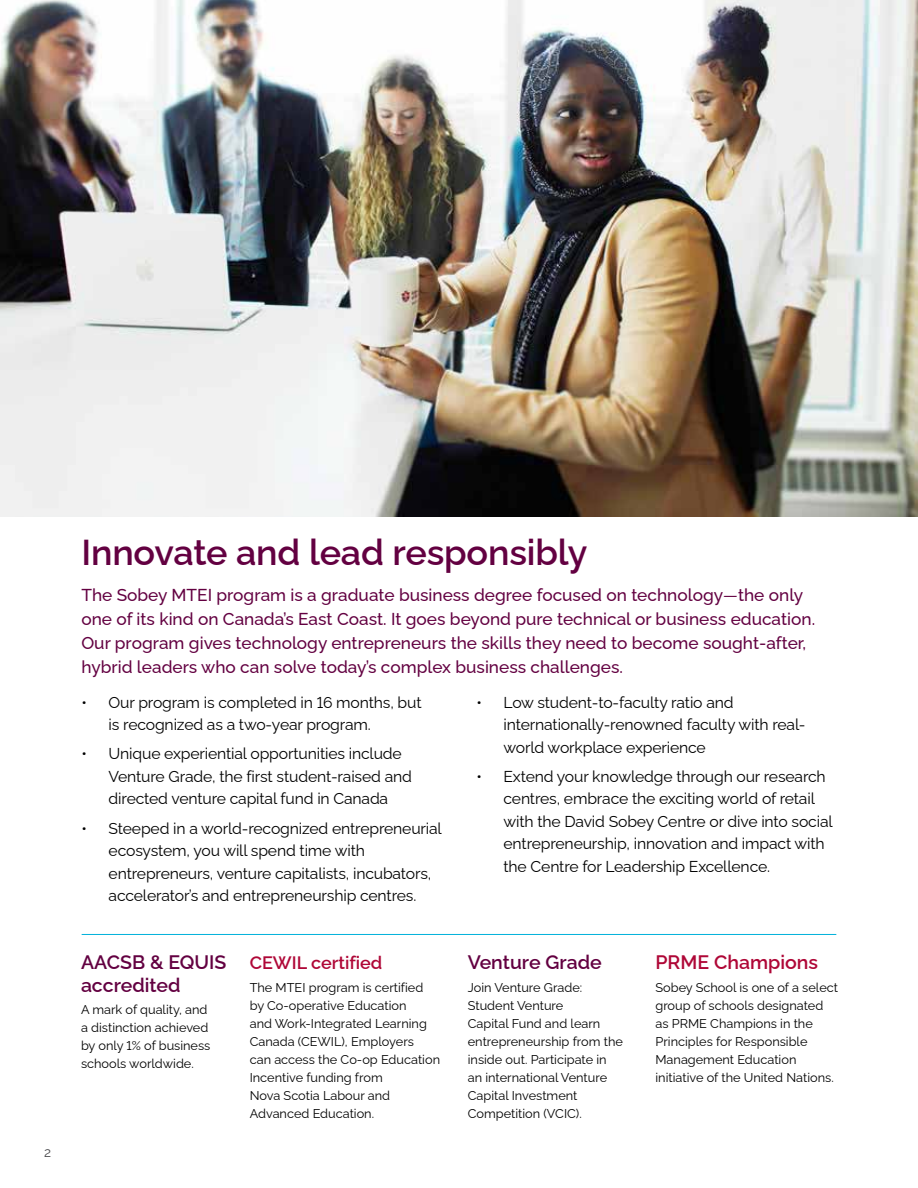
<style>
.page{position:relative;width:918px;height:1188px;background:#fff}
.page>*{position:absolute;margin:0;border:0;box-sizing:border-box;transform-origin:0 0}
.t1{font:600 36px "Raleway";letter-spacing:-.005em;color:#630041}
.t2{font:600 19.5px/22.5px "Raleway";color:#630041}
.t3{font:600 19.5px "Raleway";color:#af0737}
.t4{font:600 18px "Raleway";color:#af0737}
.t5{font:500 17.25px/24px "Raleway";color:#630041}
.t6{font:15.75px/22.5px "Raleway";letter-spacing:-.01em;color:#000}
.t7{font:13.5px "Raleway";color:#4a4a4d}
.t8{font:12.75px/18px "Raleway";color:#000}
.s1{font-weight:400;font-style:italic}
</style>
<div class="page">
<hr style="left:82px;top:934px;width:754px;height:1px;background:#00b1da">
<img style="left:0;top:0;width:918px;height:517px">
<p class="t7" style="left:44px;top:1142px;width:9px">2</p>
<h1 class="t1" style="left:81px;top:523px;width:508px">Innovate and lead responsibly</h1>
<p class="t5" style="left:81px;top:581px;width:735px">The Sobey MTEI program is a graduate business degree focused on technology<span class="s1">―</span>the only one of its kind on Canada’s East Coast. It goes beyond pure technical or business education.<br>Our program gives technology entrepreneurs the skills they need to become sought-after, hybrid leaders who can solve today’s complex business challenges.</p>
<p class="t6" style="left:109px;top:689px;width:315px;text-indent:-27px">• Our program is completed in 16 months, but is recognized as a two-year program.</p>
<p class="t6" style="left:109px;top:741px;width:305px;text-indent:-27px">• Unique experiential opportunities include<br>Venture Grade, the first student-raised and directed venture capital fund in Canada</p>
<p class="t6" style="left:109px;top:815px;width:335px;text-indent:-27px">• Steeped in a world-recognized entrepreneurial ecosystem, you will spend time with entrepreneurs, venture capitalists, incubators, accelerator’s and entrepreneurship centres.</p>
<p class="t2" style="left:81px;top:949px;width:147px">AACSB &amp; EQUIS accredited</p>
<p class="t8" style="left:81px;top:999px;width:131px">A mark of quality, and a distinction achieved by only 1% of business schools worldwide.</p>
<p class="t4" style="left:250px;top:949px;width:134px">CEWIL certified</p>
<p class="t8" style="left:250px;top:977px;width:192px">The MTEI program is certified by Co-operative Education<br>and Work-Integrated Learning<br>Canada (CEWIL), Employers<br>can access the Co-op Education<br>Incentive funding from<br>Nova Scotia Labour and<br>Advanced Education.</p>
<p class="t6" style="left:504px;top:689px;width:303px;text-indent:-27px">• Low student-to-faculty ratio and internationally-renowned faculty with real&shy;world workplace experience</p>
<p class="t6" style="left:504px;top:763px;width:331px;text-indent:-27px">• Extend your knowledge through our research centres, embrace the exciting world of retail with the David Sobey Centre or dive into social entrepreneurship, innovation and impact with the Centre for Leadership Excellence.</p>
<p class="t2" style="left:468px;top:949px;width:135px">Venture Grade</p>
<p class="t8" style="left:468px;top:977px;width:157px">Join Venture Grade:<br>Student Venture<br>Capital Fund and learn entrepreneurship from the inside out. Participate in an international Venture<br>Capital Investment<br>Competition (VCIC).</p>
<p class="t3" style="left:656px;top:947px;width:164px">PRME Champions</p>
<p class="t8" style="left:656px;top:977px;width:184px">Sobey School is one of a select group of schools designated as PRME Champions in the<br>Principles for Responsible<br>Management Education initiative of the United Nations.</p>
</div>
